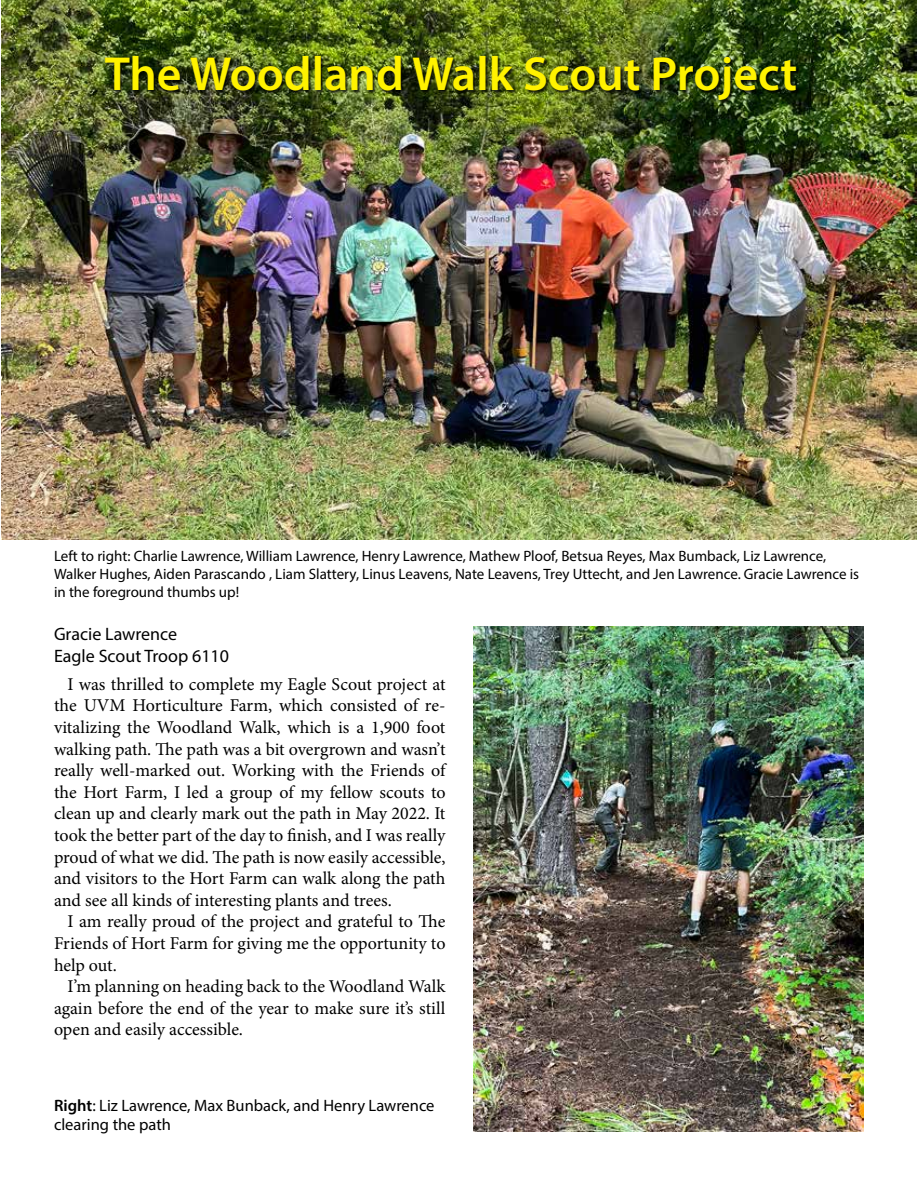
<style>
.page{position:relative;width:918px;height:1188px;background:#fff}
.page>*{position:absolute;margin:0;border:0;box-sizing:border-box;transform-origin:0 0}
.t1{font:600 48px "Myriad Pro";color:#fff200}
.t2{font:18px/21.6px "Minion Pro";letter-spacing:-.005em;color:#000;text-align:justify}
.t3{font:18px/21.6px "Myriad Pro";color:#000}
.t4{font:16.5px/19.8px "Myriad Pro";color:#000}
.t5{font:15px/18px "Myriad Pro";color:#000}
.s1{font-weight:600}
</style>
<div class="page">
<img style="left:2px;top:0;width:914px;height:539px">
<img style="left:473px;top:626px;width:390px;height:506px">
<div style="left:105px;top:56px;width:696px;height:48px;background:#000;opacity:.75"></div>
<h1 class="t1" style="left:105px;top:43px;width:694px">The Woodland Walk Scout Project</h1>
<p class="t5" style="left:54px;top:546px;width:807px">Left to right: Charlie Lawrence, William Lawrence, Henry Lawrence, Mathew Ploof, Betsua Reyes, Max Bumback, Liz Lawrence,<br>Walker Hughes, Aiden Parascando , Liam Slattery, Linus Leavens, Nate Leavens, Trey Uttecht, and Jen Lawrence. Gracie Lawrence is in the foreground thumbs up!</p>
<p class="t3" style="left:54px;top:623px;width:177px">Gracie Lawrence<br>Eagle Scout Troop 6110</p>
<p class="t2" style="left:54px;top:673px;width:393px;text-indent:14px">I was thrilled to complete my Eagle Scout project at the UVM Horticulture Farm, which consisted of re&shy;vitalizing the Woodland Walk, which is a 1,900 foot walking path. The path was a bit overgrown and wasn’t really well-marked out. Working with the Friends of the Hort Farm, I led a group of my fellow scouts to clean up and clearly mark out the path in May 2022. It took the better part of the day to finish, and I was really proud of what we did. The path is now easily accessible, and visitors to the Hort Farm can walk along the path and see all kinds of interesting plants and trees.</p>
<p class="t2" style="left:54px;top:911px;width:393px;text-indent:14px">I am really proud of the project and grateful to The Friends of Hort Farm for giving me the opportunity to help out.</p>
<p class="t2" style="left:54px;top:976px;width:393px;text-indent:14px">I’m planning on heading back to the Woodland Walk again before the end of the year to make sure it’s still open and easily accessible.</p>
<p class="t4" style="left:54px;top:1095px;width:382px"><span class="s1">Right</span>: Liz Lawrence, Max Bunback, and Henry Lawrence clearing the path</p>
</div>
